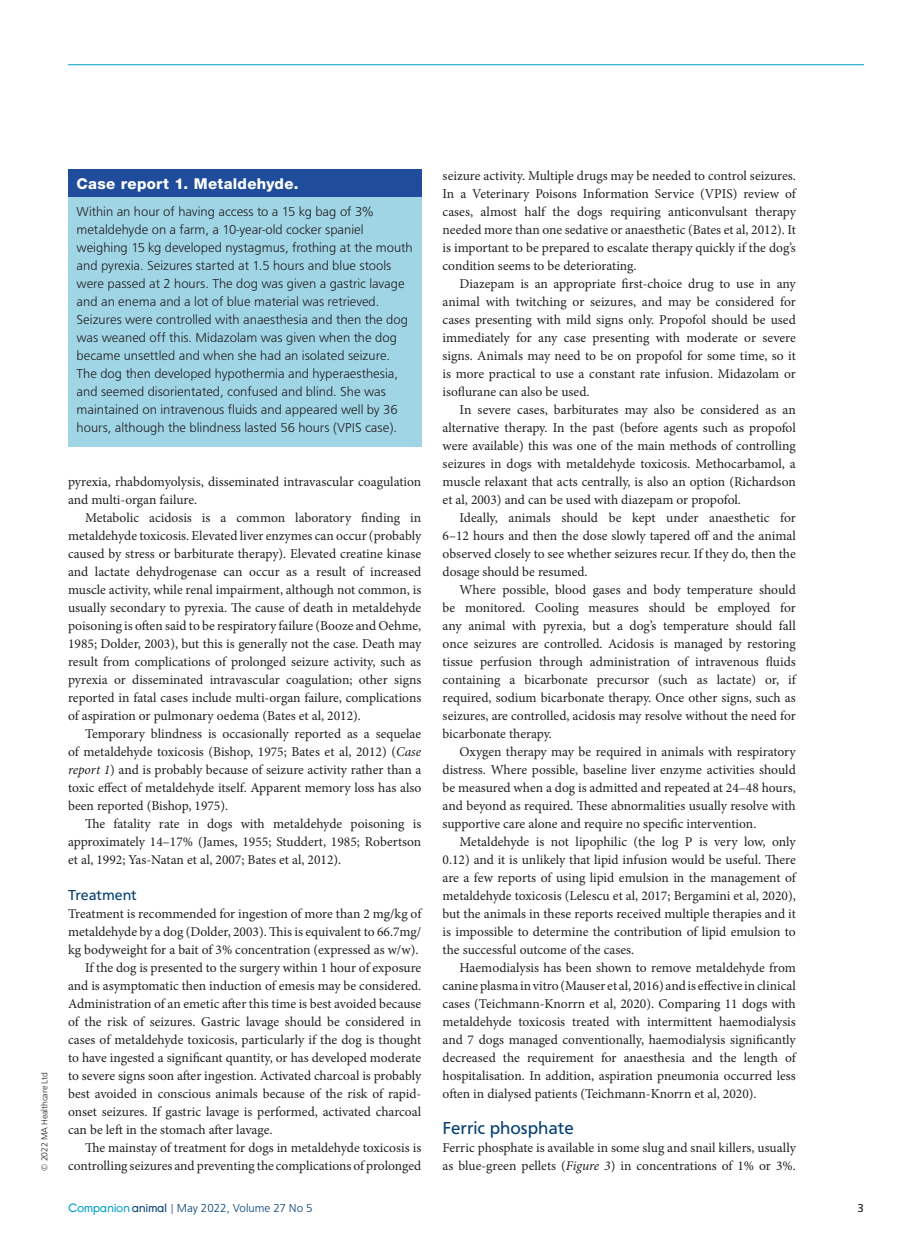
<style>
.page{position:relative;width:915px;height:1242px;background:#fff}
.page>*{position:absolute;margin:0;border:0;box-sizing:border-box;transform-origin:0 0}
.head_A{font:18px "Frutus T";color:#044072}
.box_title{font:800 15px "Helvetica Neue LT Std";letter-spacing:.02em;color:#fff}
.head_B{font:15px "Frutus T";color:#044072}
.body_text{font:13.5px/18px "Minion Pro";color:#231f20;text-align:justify}
.box_no_indent{font:300 13.5px/18px "Frutus T";color:#231f20}
.body_no_indent{font:13.5px/18px "Minion Pro";color:#231f20}
.t1{font:300 12px "Frutus T";color:#044072}
.t2{font:12px "Frutus T";color:#231f20}
.t3{font:300 9px "Frutus T";letter-spacing:-.01em;color:#231f20}
.s1{font-style:italic}
.s2{font-family:"Young";font-weight:400;color:#00a0c4}
.s3{font-family:"Young";font-weight:400}
.s4{font-weight:400;color:#7185aa}
</style>
<div class="page">
<hr style="left:68px;top:64px;width:795px;height:1px;background:#00a0c4">
<div style="left:68px;top:178px;width:353px;height:268px;background:#a0d5e6"></div>
<div style="left:68px;top:169px;width:353px;height:28px;background:#1f4c9b"></div>
<p class="t3" style="left:39px;top:1170px;width:100px;rotate:-90deg">© 2022 MA Healthcare Ltd</p>
<p class="box_title" style="left:77px;top:174px;width:223px">Case report 1. Metaldehyde.</p>
<p class="box_no_indent" style="left:77px;top:202px;width:337px">Within an hour of having access to a 15 kg bag of 3% metaldehyde on a farm, a 10-year-old cocker spaniel weighing 15 kg developed nystagmus, frothing at the mouth and pyrexia. Seizures started at 1.5 hours and blue stools were passed at 2 hours. The dog was given a gastric lavage and an enema and a lot of blue material was retrieved.<br>Seizures were controlled with anaesthesia and then the dog was weaned off this. Midazolam was given when the dog became unsettled and when she had an isolated seizure.<br>The dog then developed hypothermia and hyperaesthesia, and seemed disorientated, confused and blind. She was maintained on intravenous fluids and appeared well by 36 hours, although the blindness lasted 56 hours (VPIS case).</p>
<p class="body_text" style="left:68px;top:473px;width:354px">pyrexia, rhabdomyolysis, disseminated intravascular coagulation and multi-organ failure.</p>
<p class="body_text" style="left:68px;top:509px;width:354px;text-indent:17px">Metabolic acidosis is a common laboratory finding in metaldehyde toxicosis. Elevated liver enzymes can occur (probably caused by stress or barbiturate therapy). Elevated creatine kinase and lactate dehydrogenase can occur as a result of increased muscle activity, while renal impairment, although not common, is usually secondary to pyrexia. The cause of death in metaldehyde poisoning is often said to be respiratory failure (Booze and Oehme, 1985; Dolder, 2003), but this is generally not the case. Death may result from complications of prolonged seizure activity, such as pyrexia or disseminated intravascular coagulation; other signs reported in fatal cases include multi-organ failure, complications of aspiration or pulmonary oedema (Bates et al, 2012).</p>
<p class="body_text" style="left:68px;top:725px;width:354px;text-indent:17px">Temporary blindness is occasionally reported as a sequelae of metaldehyde toxicosis (Bishop, 1975; Bates et al, 2012) (<span class="s1">Case report 1</span>) and is probably because of seizure activity rather than a toxic effect of metaldehyde itself. Apparent memory loss has also been reported (Bishop, 1975).</p>
<p class="body_text" style="left:68px;top:815px;width:354px;text-indent:17px">The fatality rate in dogs with metaldehyde poisoning is approximately 14–17% (James, 1955; Studdert, 1985; Robertson et al, 1992; Yas-Natan et al, 2007; Bates et al, 2012).</p>
<p class="head_B" style="left:68px;top:886px;width:70px">Treatment</p>
<p class="body_no_indent" style="left:68px;top:905px;width:354px;text-align:justify">Treatment is recommended for ingestion of more than 2 mg/kg of metaldehyde by a dog (Dolder, 2003). This is equivalent to 66.7mg/ kg bodyweight for a bait of 3% concentration (expressed as w/w).</p>
<p class="body_text" style="left:68px;top:959px;width:354px;text-indent:17px">If the dog is presented to the surgery within 1 hour of exposure and is asymptomatic then induction of emesis may be considered.<br>Administration of an emetic after this time is best avoided because of the risk of seizures. Gastric lavage should be considered in cases of metaldehyde toxicosis, particularly if the dog is thought to have ingested a significant quantity, or has developed moderate to severe signs soon after ingestion. Activated charcoal is probably best avoided in conscious animals because of the risk of rapid&shy;onset seizures. If gastric lavage is performed, activated charcoal can be left in the stomach after lavage.</p>
<p class="body_text" style="left:68px;top:1139px;width:354px;text-align:right">The mainstay of treatment for dogs in metaldehyde toxicosis is controlling seizures and preventing the complications of prolonged</p>
<p class="body_text" style="left:442px;top:167px;width:354px">seizure activity. Multiple drugs may be needed to control seizures.<br>In a Veterinary Poisons Information Service (VPIS) review of cases, almost half the dogs requiring anticonvulsant therapy needed more than one sedative or anaesthetic (Bates et al, 2012). It is important to be prepared to escalate therapy quickly if the dog’s condition seems to be deteriorating.</p>
<p class="body_text" style="left:442px;top:275px;width:354px;text-indent:17px">Diazepam is an appropriate first-choice drug to use in any animal with twitching or seizures, and may be considered for cases presenting with mild signs only. Propofol should be used immediately for any case presenting with moderate or severe signs. Animals may need to be on propofol for some time, so it is more practical to use a constant rate infusion. Midazolam or isoflurane can also be used.</p>
<p class="body_text" style="left:442px;top:401px;width:354px;text-indent:17px">In severe cases, barbiturates may also be considered as an alternative therapy. In the past (before agents such as propofol were available) this was one of the main methods of controlling seizures in dogs with metaldehyde toxicosis. Methocarbamol, a muscle relaxant that acts centrally, is also an option (Richardson et al, 2003) and can be used with diazepam or propofol.</p>
<p class="body_text" style="left:442px;top:509px;width:354px;text-indent:17px">Ideally, animals should be kept under anaesthetic for 6–12 hours and then the dose slowly tapered off and the animal observed closely to see whether seizures recur. If they do, then the dosage should be resumed.</p>
<p class="body_text" style="left:442px;top:581px;width:354px;text-indent:17px">Where possible, blood gases and body temperature should be monitored. Cooling measures should be employed for any animal with pyrexia, but a dog’s temperature should fall once seizures are controlled. Acidosis is managed by restoring tissue perfusion through administration of intravenous fluids containing a bicarbonate precursor (such as lactate) or, if required, sodium bicarbonate therapy. Once other signs, such as seizures, are controlled, acidosis may resolve without the need for bicarbonate therapy.</p>
<p class="body_text" style="left:442px;top:743px;width:354px;text-indent:17px">Oxygen therapy may be required in animals with respiratory distress. Where possible, baseline liver enzyme activities should be measured when a dog is admitted and repeated at 24–48 hours, and beyond as required. These abnormalities usually resolve with supportive care alone and require no specific intervention.</p>
<p class="body_text" style="left:442px;top:833px;width:354px;text-indent:17px">Metaldehyde is not lipophilic (the log P is very low, only 0.12) and it is unlikely that lipid infusion would be useful. There are a few reports of using lipid emulsion in the management of metaldehyde toxicosis (Lelescu et al, 2017; Bergamini et al, 2020), but the animals in these reports received multiple therapies and it is impossible to determine the contribution of lipid emulsion to the successful outcome of the cases.</p>
<p class="body_text" style="left:442px;top:959px;width:354px;text-indent:17px">Haemodialysis has been shown to remove metaldehyde from canine plasma in vitro (Mauser et al, 2016) and is effective in clinical cases (Teichmann-Knorrn et al, 2020). Comparing 11 dogs with metaldehyde toxicosis treated with intermittent haemodialysis and 7 dogs managed conventionally, haemodialysis significantly decreased the requirement for anaesthesia and the length of hospitalisation. In addition, aspiration pneumonia occurred less often in dialysed patients (Teichmann-Knorrn et al, 2020).</p>
<p class="head_A" style="left:442px;top:1118px;width:133px">Ferric phosphate</p>
<p class="body_no_indent" style="left:442px;top:1139px;width:354px">Ferric phosphate is available in some slug and snail killers, usually as blue-green pellets (<span class="s1">Figure 3</span>) in concentrations of 1% or 3%.</p>
<p class="t1" style="left:68px;top:1200px;width:246px"><span class="s2">Companion</span> <span class="s3">animal</span> <span class="s4">|</span>May 2022, Volume 27 No 5</p>
<p class="t2" style="left:857px;top:1200px;width:8px">3</p>
</div>
